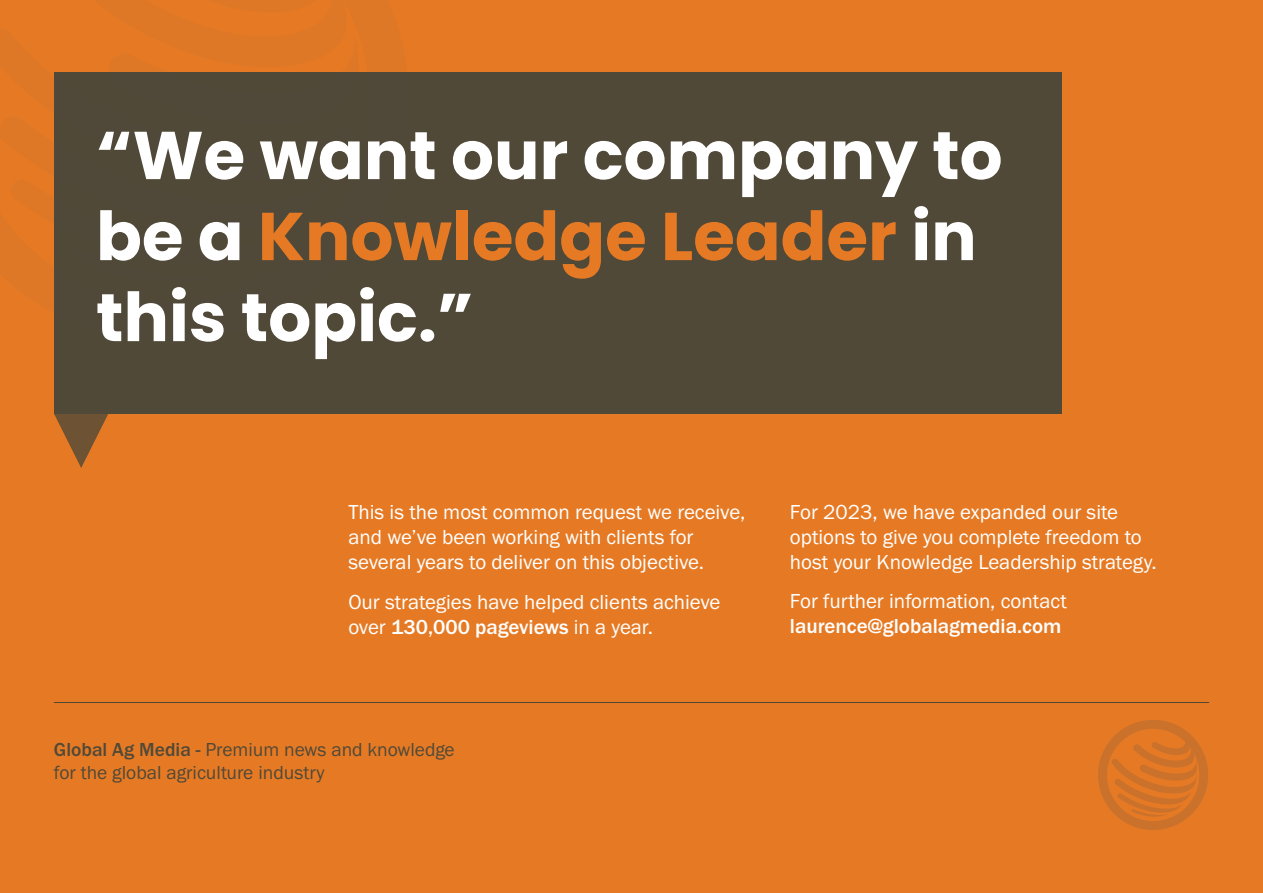
<style>
.page{position:relative;width:1263px;height:893px;background:#e67a24}
.page>*{position:absolute;margin:0;border:0;box-sizing:border-box;transform-origin:0 0}
.t1{font:700 67.5px/81px "Poppins";color:#fff}
.t2{font:21px/25.2px "Franklin Gothic URW Boo";color:#fff}
.t3{font:500 21px "Franklin Gothic URW";color:#fff}
.t4{font:19.5px/23.4px "Franklin Gothic URW Boo";color:#504938}
.s1{color:#e67a24}
.s2{font-family:"Franklin Gothic URW Boo";font-weight:400}
.s3{font-family:"Franklin Gothic URW";font-weight:500}
</style>
<div class="page">
<hr style="left:54px;top:702px;width:1155px;height:1px;background:#504938">
<svg style="left:1098px;top:720px;width:110px;height:110px"></svg>
<div style="left:54px;top:72px;width:1008px;height:342px;background:#504938"></div>
<svg style="left:54px;top:414px;width:54px;height:54px"></svg>
<h1 class="t1" style="left:96px;top:115px;width:908px">“We want our company to be a <span class="s1">Knowledge Leader</span> in this topic.”</h1>
<p class="t2" style="left:348px;top:499px;width:398px">This is the most common request we receive, and we’ve been working with clients for several years to deliver on this objective.</p>
<p class="t2" style="left:348px;top:589px;width:374px">Our strategies have helped clients achieve</p>
<p class="t3" style="left:348px;top:614px;width:306px"><span class="s2">over</span> 130,000 pageviews <span class="s2">in a year.</span></p>
<p class="t4" style="left:54px;top:737px;width:402px"><span class="s3">Global Ag Media -</span> Premium news and knowledge for the global agriculture industry</p>
<p class="t2" style="left:790px;top:499px;width:368px">For 2023, we have expanded our site options to give you complete freedom to host your Knowledge Leadership strategy.</p>
<p class="t2" style="left:790px;top:588px;width:278px">For further information, contact</p>
<p class="t3" style="left:790px;top:613px;width:273px">laurence@globalagmedia.com</p>
</div>
